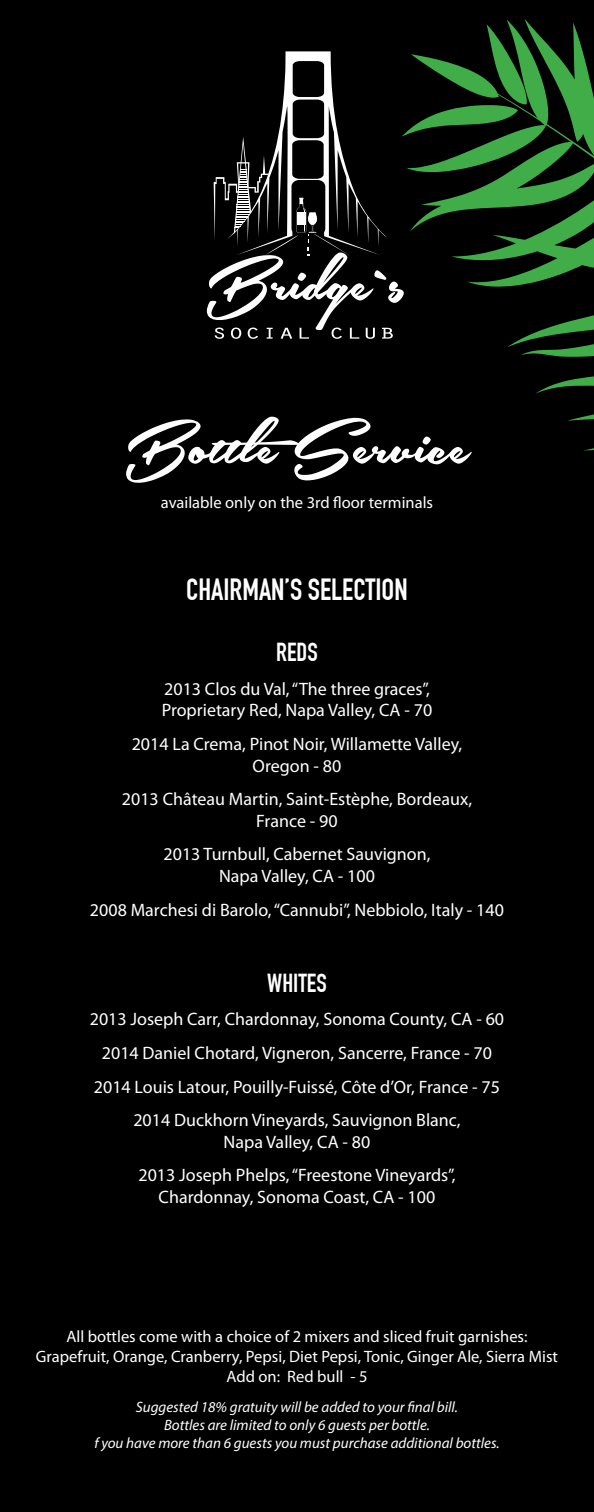
<style>
.page{position:relative;width:594px;height:1512px;background:#000}
.page>*{position:absolute;margin:0;border:0;box-sizing:border-box;transform-origin:0 0}
.t1{font:82.5px "Southern Aire Personal Use Only";color:#fff}
.t2{font:700 30px "DIN Condensed";color:#fff}
.t3{font:700 25.5px "DIN Condensed";color:#fff}
.t4{font:18px/21.6px "Myriad Pro";color:#fff;text-align:center}
.t5{font:16.5px/19.8px "Myriad Pro";color:#fff;text-align:center}
.t6{font:italic 15px/18px "Myriad Pro";color:#fff;text-align:center}
</style>
<div class="page">
<svg style="left:207px;top:51px;width:199px;height:288px"></svg>
<svg style="left:406px;top:19px;width:188px;height:432px"></svg>
<h1 class="t1" style="left:124px;top:403px;width:347px">Bottle Service</h1>
<p class="t5" style="left:161px;top:492px;width:274px">available only on the 3rd floor terminals</p>
<h2 class="t2" style="left:186px;top:572px;width:223px">CHAIRMAN’S SELECTION</h2>
<h3 class="t3" style="left:276px;top:637px;width:43px">REDS</h3>
<p class="t4" style="left:162px;top:678px;width:272px;text-align:left">2013 Clos du Val, “The three graces”,<br>Proprietary Red, Napa Valley, CA - 70</p>
<p class="t4" style="left:132px;top:733px;width:332px">2014 La Crema, Pinot Noir, Willamette Valley,<br>Oregon - 80</p>
<p class="t4" style="left:122px;top:788px;width:352px">2013 Château Martin, Saint-Estèphe, Bordeaux,<br>France - 90</p>
<p class="t4" style="left:164px;top:843px;width:268px">2013 Turnbull, Cabernet Sauvignon,<br>Napa Valley, CA - 100</p>
<p class="t4" style="left:90px;top:899px;width:416px">2008 Marchesi di Barolo, “Cannubi”, Nebbiolo, Italy - 140</p>
<h3 class="t3" style="left:267px;top:968px;width:61px">WHITES</h3>
<p class="t4" style="left:90px;top:1002px;width:416px;line-height:33.6px">2013 Joseph Carr, Chardonnay, Sonoma County, CA - 60<br>2014 Daniel Chotard, Vigneron, Sancerre, France - 70<br>2014 Louis Latour, Pouilly-Fuissé, Côte d’Or, France - 75<br>2014 Duckhorn Vineyards, Sauvignon Blanc,</p>
<p class="t4" style="left:138px;top:1125px;width:318px;line-height:33.6px">Napa Valley, CA - 80<br>2013 Joseph Phelps, “Freestone Vineyards”,</p>
<p class="t4" style="left:159px;top:1186px;width:278px">Chardonnay, Sonoma Coast, CA - 100</p>
<p class="t5" style="left:36px;top:1327px;width:524px">All bottles come with a choice of 2 mixers and sliced fruit garnishes:<br>Grapefruit, Orange, Cranberry, Pepsi, Diet Pepsi, Tonic, Ginger Ale, Sierra Mist<br>Add on: Red bull - 5</p>
<p class="t6" style="left:94px;top:1398px;width:407px">Suggested 18% gratuity will be added to your final bill.<br>Bottles are limited to only 6 guests per bottle.<br>f you have more than 6 guests you must purchase additional bottles.</p>
</div>
